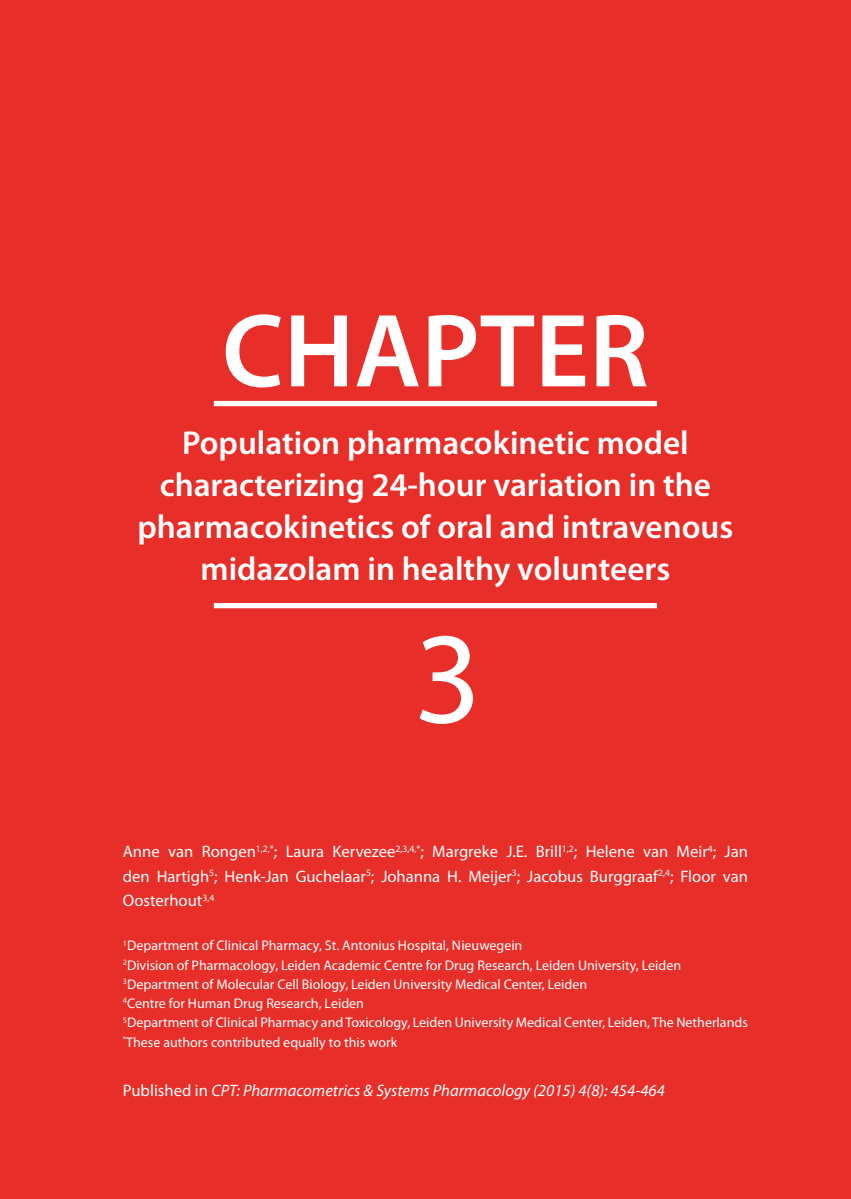
<style>
.page{position:relative;width:851px;height:1199px;background:#fff}
.page>*{position:absolute;margin:0;border:0;box-sizing:border-box;transform-origin:0 0}
.t1{font:131.25px "Myriad Pro";color:#fff}
.t2{font:600 105px "Myriad Pro";color:#fff}
.t3{font:600 33.25px/42px "Myriad Pro";color:#fff;text-align:center}
.t4{font:16.62px/24.5px "Myriad Pro";color:#fff;text-align:justify}
.t5{font:italic 16.62px "Myriad Pro";color:#fff}
.t6{font:14px/19.2px "Myriad Pro";color:#fff}
.s1{font-style:normal}
</style>
<div class="page">
<div style="left:0;top:0;width:851px;height:1198px;background:#e82e29"></div>
<div style="left:214px;top:401px;width:443px;height:5px;background:#fff"></div>
<div style="left:214px;top:603px;width:443px;height:5px;background:#fff"></div>
<h2 class="t2" style="left:222px;top:284px;width:428px">CHAPTER</h2>
<h3 class="t3" style="left:137px;top:421px;width:597px">Population pharmacokinetic model characterizing 24-hour variation in the pharmacokinetics of oral and intravenous midazolam in healthy volunteers</h3>
<h1 class="t1" style="left:414px;top:597px;width:69px">3</h1>
<p class="t4" style="left:123px;top:839px;width:627px">Anne van Rongen<sup>1,2,*</sup>; Laura Kervezee<sup>2,3,4,*</sup>; Margreke J.E. Brill<sup>1,2</sup>; Helene van Meir<sup>4</sup>; Jan den Hartigh<sup>5</sup>; Henk-Jan Guchelaar<sup>5</sup>; Johanna H. Meijer<sup>3</sup>; Jacobus Burggraaf<sup>2,4</sup>; Floor van Oosterhout<sup>3,4</sup></p>
<p class="t6" style="left:123px;top:935px;width:626px"><sup>1</sup>Department of Clinical Pharmacy, St. Antonius Hospital, Nieuwegein<br><sup>2</sup>Division of Pharmacology, Leiden Academic Centre for Drug Research, Leiden University, Leiden <sup>3</sup>Department of Molecular Cell Biology, Leiden University Medical Center, Leiden<br><sup>4</sup>Centre for Human Drug Research, Leiden<br><sup>5</sup>Department of Clinical Pharmacy and Toxicology, Leiden University Medical Center, Leiden, The Netherlands <sup>*</sup>These authors contributed equally to this work</p>
<p class="t5" style="left:123px;top:1079px;width:544px"><span class="s1">Published in</span> CPT: Pharmacometrics &amp; Systems Pharmacology (2015) 4(8): 454-464</p>
</div>
